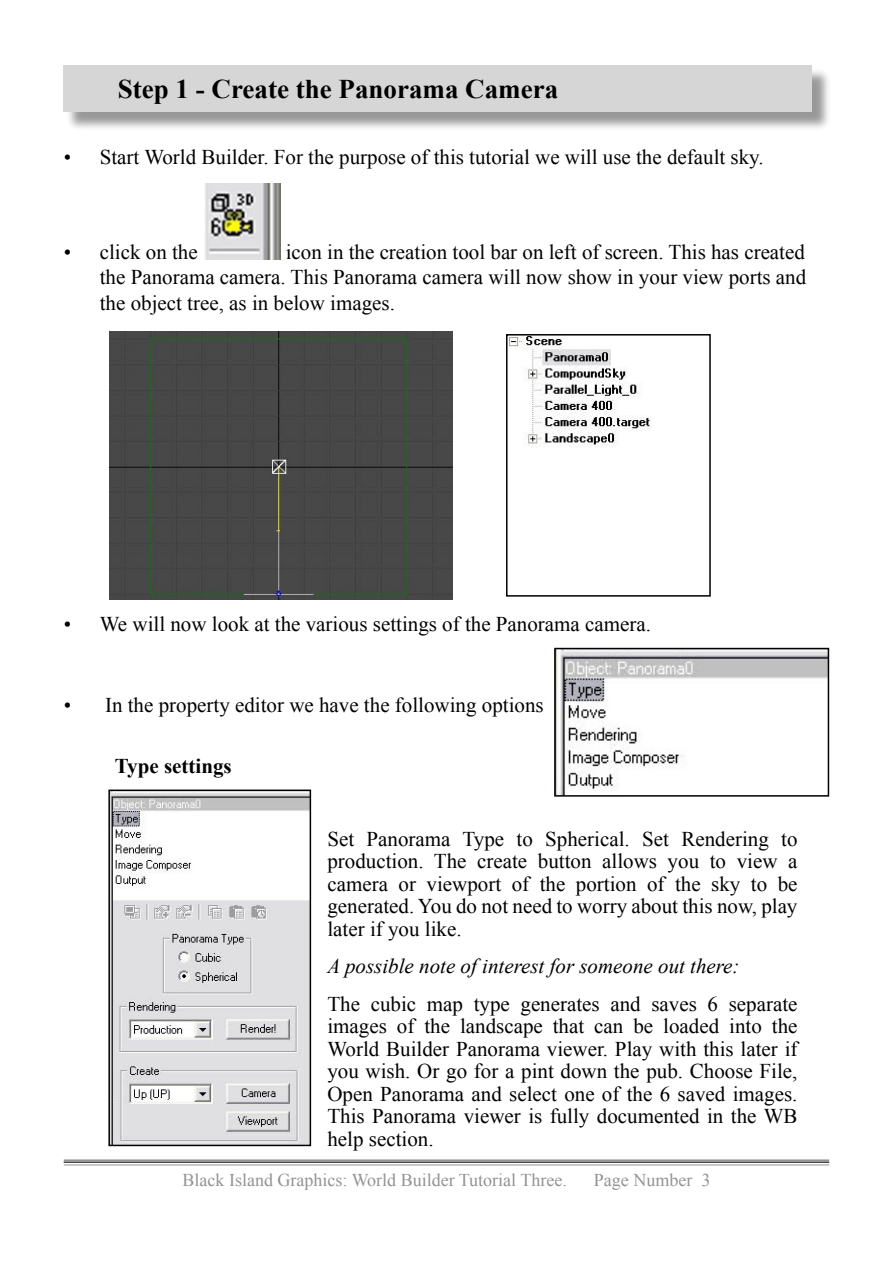
<style>
.page{position:relative;width:893px;height:1263px;background:#fff}
.page>*{position:absolute;margin:0;border:0;box-sizing:border-box;transform-origin:0 0}
.t1{font:700 27px "Times New Roman";color:#000}
.t2{font:21px/22.5px "Times New Roman";color:#000;text-align:justify}
.t3{font:italic 21px "Times New Roman";color:#000}
.t4{font:700 21px "Times New Roman";color:#000}
.t5{font:18px "Times New Roman";color:#939393}
</style>
<div class="page">
<hr style="left:64px;top:1159px;width:765px;height:3px;background:#939393">
<hr style="left:64px;top:1164px;width:765px;height:1px;background:#939393">
<div style="left:64px;top:67px;width:769px;height:66px;background:#000;opacity:.41"></div>
<div style="left:64px;top:66px;width:748px;height:46px;background:#d6d6d6"></div>
<img style="left:205px;top:184px;width:75px;height:75px">
<div style="left:109px;top:331px;width:344px;height:269px;background:#484848"></div>
<img style="left:509px;top:337px;width:141px;height:110px">
<div style="left:506px;top:334px;width:205px;height:263px;border:2px solid #000"></div>
<img style="left:557px;top:651px;width:269px;height:143px">
<div style="left:554px;top:648px;width:275px;height:149px;border:2px solid #000"></div>
<img style="left:111px;top:792px;width:197px;height:351px">
<div style="left:108px;top:789px;width:203px;height:357px;border:2px solid #000"></div>
<p class="t1" style="left:118px;top:71px;width:442px">Step 1 - Create the Panorama Camera</p>
<p class="t2" style="left:64px;top:146px;width:701px">• Start World Builder. For the purpose of this tutorial we will use the default sky.</p>
<p class="t2" style="left:64px;top:241px;width:135px">• click on the</p>
<p class="t2" style="left:100px;top:239px;width:708px;line-height:25.2px;text-indent:186px">icon in the creation tool bar on left of screen. This has created the Panorama camera. This Panorama camera will now show in your view ports and the object tree, as in below images.</p>
<p class="t2" style="left:64px;top:613px;width:589px">• We will now look at the various settings of the Panorama camera.</p>
<p class="t2" style="left:64px;top:693px;width:481px">• In the property editor we have the following options</p>
<p class="t4" style="left:115px;top:752px;width:118px">Type settings</p>
<p class="t2" style="left:327px;top:827px;width:472px">Set Panorama Type to Spherical. Set Rendering to production. The create button allows you to view a camera or viewport of the portion of the sky to be generated. You do not need to worry about this now, play later if you like.</p>
<p class="t3" style="left:327px;top:952px;width:414px">A possible note of interest for someone out there:</p>
<p class="t2" style="left:327px;top:992px;width:472px">The cubic map type generates and saves 6 separate images of the landscape that can be loaded into the World Builder Panorama viewer. Play with this later if you wish. Or go for a pint down the pub. Choose File, Open Panorama and select one of the 6 saved images.<br>This Panorama viewer is fully documented in the WB help section.</p>
<p class="t5" style="left:183px;top:1168px;width:386px">Black Island Graphics: World Builder Tutorial Three.</p>
<p class="t5" style="left:594px;top:1168px;width:118px">Page Number 3</p>
</div>
